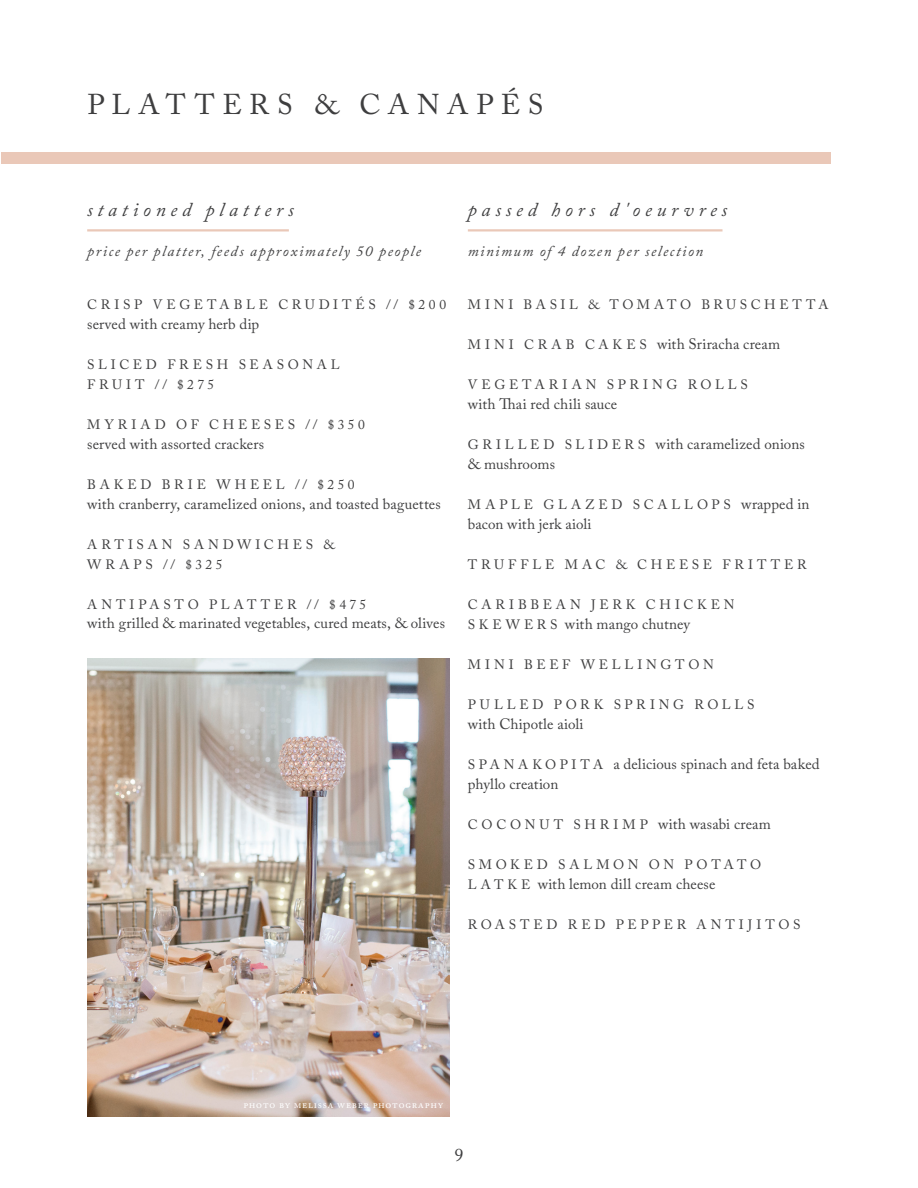
<style>
.page{position:relative;width:918px;height:1188px;background:#fff}
.page>*{position:absolute;margin:0;border:0;box-sizing:border-box;transform-origin:0 0}
.t1{font:28.5px "Adobe Caslon Pro";letter-spacing:.255em;color:#3e3e3f}
.t2{font:italic 19.5px "Adobe Caslon Pro";letter-spacing:.245em;color:#3e3e3f}
.t3{font:18px "Adobe Caslon Pro";color:#3e3e3f}
.t4{font:15px/19.8px "Adobe Caslon Pro";color:#3e3e3f}
.t5{font:italic 15px "Adobe Caslon Pro";letter-spacing:.105em;color:#3e3e3f}
.t6{font:13.5px/19.8px "Adobe Caslon Pro";letter-spacing:.275em;color:#3e3e3f}
.t7{font:10.5px "Adobe Caslon Pro";letter-spacing:.07em;color:#fff}
.s1{font-size:13.5px}
.s2{font-size:15px}
</style>
<div class="page">
<hr style="left:87px;top:229px;width:202px;height:3px;background:#eac8b8">
<hr style="left:468px;top:229px;width:255px;height:3px;background:#eac8b8">
<div style="left:1px;top:152px;width:830px;height:11px;background:#eac8b8"></div>
<img style="left:87px;top:659px;width:363px;height:458px">
<p class="t1" style="left:87px;top:88px;width:457px">PLATTERS &amp; CANAPÉS</p>
<p class="t2" style="left:87px;top:198px;width:208px">stationed platters</p>
<p class="t5" style="left:87px;top:242px;width:335px">price per platter, feeds approximately 50 people</p>
<p class="t6" style="left:87px;top:295px;width:361px">CRISP VEGETABLE CRUDITÉS // $200</p>
<p class="t4" style="left:87px;top:314px;width:174px">served with creamy herb dip</p>
<p class="t6" style="left:87px;top:355px;width:254px">SLICED FRESH SEASONAL<br>FRUIT // $275</p>
<p class="t6" style="left:87px;top:414px;width:279px">MYRIAD OF CHEESES // $350</p>
<p class="t4" style="left:87px;top:434px;width:178px">served with assorted crackers</p>
<p class="t6" style="left:87px;top:474px;width:269px">BAKED BRIE WHEEL // $250</p>
<p class="t4" style="left:87px;top:494px;width:355px">with cranberry, caramelized onions, and toasted baguettes</p>
<p class="t6" style="left:87px;top:534px;width:249px">ARTISAN SANDWICHES &amp;<br>WRAPS // $325</p>
<p class="t6" style="left:87px;top:594px;width:280px">ANTIPASTO PLATTER // $475</p>
<p class="t4" style="left:87px;top:613px;width:359px">with grilled &amp; marinated vegetables, cured meats, &amp; olives</p>
<p class="t2" style="left:468px;top:198px;width:261px">passed hors d'oeurvres</p>
<p class="t5" style="left:468px;top:242px;width:237px">minimum of 4 dozen per selection</p>
<p class="t6" style="left:468px;top:295px;width:362px">MINI BASIL &amp; TOMATO BRUSCHETTA</p>
<p class="t4" style="left:468px;top:334px;width:314px"><span class="s1">M I N I C R A B C A K E S</span> with Sriracha cream</p>
<p class="t6" style="left:468px;top:375px;width:281px">VEGETARIAN SPRING ROLLS</p>
<p class="t4" style="left:468px;top:394px;width:151px">with Thai red chili sauce</p>
<p class="t4" style="left:468px;top:434px;width:338px"><span class="s1">G R I L L E D S L I D E R S</span> with caramelized onions &amp; mushrooms</p>
<p class="t6" style="left:468px;top:495px;width:343px">MAPLE GLAZED SCALLOPS <span class="s2">wrapped in</span></p>
<p class="t4" style="left:468px;top:514px;width:125px">bacon with jerk aioli</p>
<p class="t6" style="left:468px;top:554px;width:340px">TRUFFLE MAC &amp; CHEESE FRITTER</p>
<p class="t6" style="left:468px;top:594px;width:268px">CARIBBEAN JERK CHICKEN</p>
<p class="t4" style="left:468px;top:614px;width:224px"><span class="s1">S K E W E R S</span> with mango chutney</p>
<p class="t6" style="left:468px;top:654px;width:247px">MINI BEEF WELLINGTON</p>
<p class="t6" style="left:468px;top:694px;width:288px">PULLED PORK SPRING ROLLS</p>
<p class="t4" style="left:468px;top:714px;width:117px">with Chipotle aioli</p>
<p class="t4" style="left:468px;top:754px;width:353px"><span class="s1">S P A N A K O P I T A</span> a delicious spinach and feta baked phyllo creation</p>
<p class="t4" style="left:468px;top:814px;width:305px"><span class="s1">C O C O N U T S H R I M P</span> with wasabi cream</p>
<p class="t6" style="left:468px;top:854px;width:295px">SMOKED SALMON ON POTATO</p>
<p class="t4" style="left:468px;top:873px;width:249px"><span class="s1">L A T K E</span> with lemon dill cream cheese</p>
<p class="t6" style="left:468px;top:914px;width:334px">ROASTED RED PEPPER ANTIJITOS</p>
<p class="t7" style="left:243px;top:1098px;width:201px">photo by melissa weber photography</p>
<p class="t3" style="left:454px;top:1144px;width:10px">9</p>
</div>
